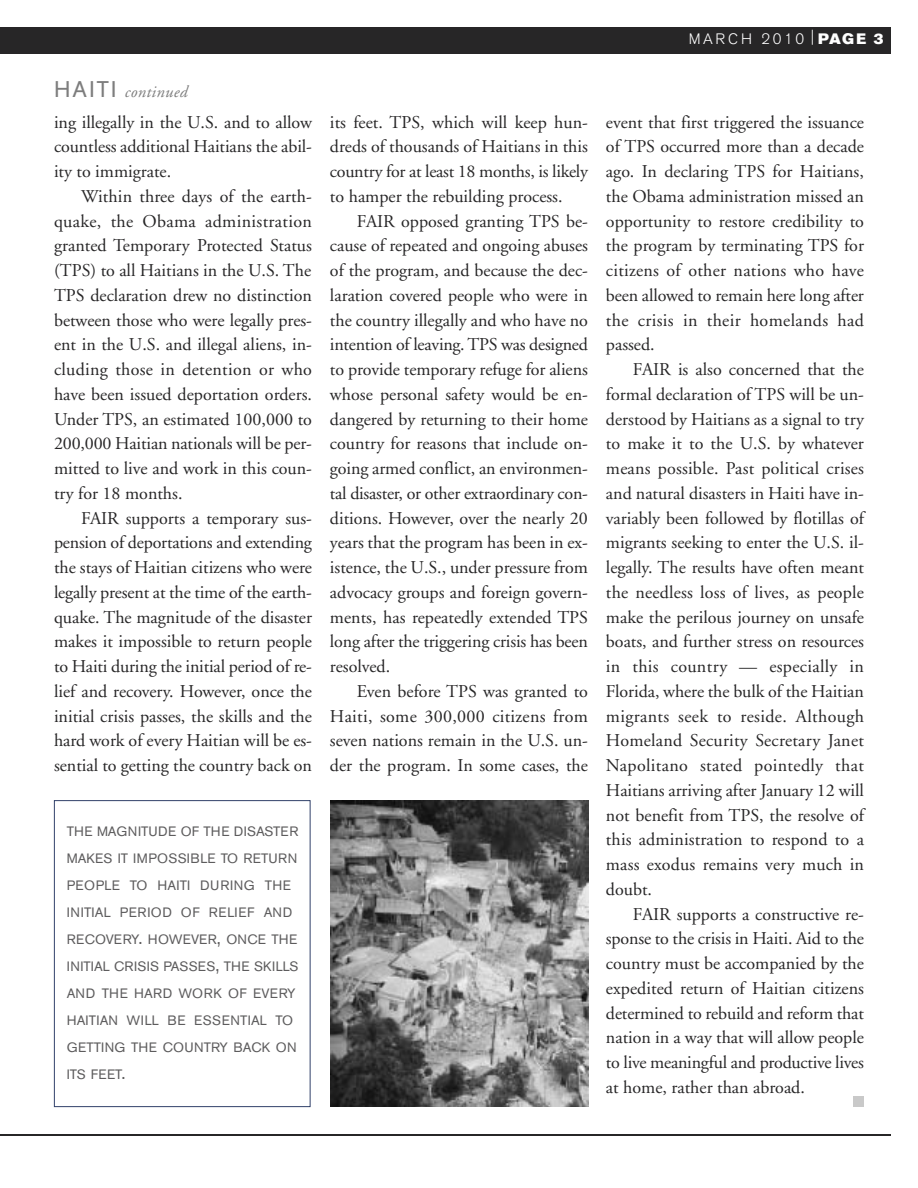
<style>
.page{position:relative;width:918px;height:1188px;background:#fff}
.page>*{position:absolute;margin:0;border:0;box-sizing:border-box;transform-origin:0 0}
.t1{font:18px/24.8px "Adobe Garamond";color:#272627;text-align:justify}
.t2{font:italic 16.5px "Adobe Garamond";letter-spacing:.025em;color:#7d7d7d}
.t3{font:300 15px "Akzidenz Grotesk BE";letter-spacing:.175em;color:#fff}
.t4{font:13.5px/27px "Akzidenz Grotesk BE";letter-spacing:.02em;color:#5d5c5d}
.s1{font-family:"Akzidenz Grotesk BE";font-style:normal;font-size:22.5px}
.s2{font-size:18px}
.s3{font-family:"Akzidenz Grotesk BE Super";font-weight:400}
</style>
<div class="page">
<hr style="left:0;top:1134px;width:891px;height:2px;background:#272627">
<div style="left:0;top:27px;width:891px;height:27px;background:#272627"></div>
<div style="left:853px;top:1096px;width:11px;height:11px;background:#c9c9c9"></div>
<div style="left:54px;top:800px;width:256px;height:307px;border:1px solid #31416a"></div>
<img style="left:331px;top:801px;width:257px;height:306px">
<p class="t2" style="left:54px;top:85px;width:135px"><span class="s1">HAITI</span> continued</p>
<p class="t1" style="left:54px;top:111px;width:260px">ing illegally in the U.S. and to allow countless additional Haitians the abil&shy;ity to immigrate.</p>
<p class="t1" style="left:54px;top:185px;width:260px;text-indent:27px">Within three days of the earth&shy;quake, the Obama administration granted Temporary Protected Status (TPS) to all Haitians in the U.S. The TPS declaration drew no distinction between those who were legally pres&shy;ent in the U.S. and illegal aliens, in&shy;cluding those in detention or who have been issued deportation orders.<br>Under TPS, an estimated 100,000 to 200,000 Haitian nationals will be per&shy;mitted to live and work in this coun&shy;try for 18 months.</p>
<p class="t1" style="left:54px;top:507px;width:260px;text-indent:27px">FAIR supports a temporary sus&shy;pension of deportations and extending the stays of Haitian citizens who were legally present at the time of the earth&shy;quake. The magnitude of the disaster makes it impossible to return people to Haiti during the initial period of re&shy;lief and recovery. However, once the initial crisis passes, the skills and the hard work of every Haitian will be es&shy;sential to getting the country back on</p>
<p class="t1" style="left:330px;top:111px;width:260px">its feet. TPS, which will keep hun&shy;dreds of thousands of Haitians in this country for at least 18 months, is likely to hamper the rebuilding process.</p>
<p class="t1" style="left:330px;top:210px;width:260px;text-indent:27px">FAIR opposed granting TPS be&shy;cause of repeated and ongoing abuses of the program, and because the dec&shy;laration covered people who were in the country illegally and who have no intention of leaving. TPS was designed to provide temporary refuge for aliens whose personal safety would be en&shy;dangered by returning to their home country for reasons that include on&shy;going armed conflict, an environmen&shy;tal disaster, or other extraordinary con&shy;ditions. However, over the nearly 20 years that the program has been in ex&shy;istence, the U.S., under pressure from advocacy groups and foreign govern&shy;ments, has repeatedly extended TPS long after the triggering crisis has been resolved.</p>
<p class="t1" style="left:330px;top:680px;width:260px;text-indent:27px">Even before TPS was granted to Haiti, some 300,000 citizens from seven nations remain in the U.S. un&shy;der the program. In some cases, the</p>
<p class="t4" style="left:67px;top:820px;width:233px">THE MAGNITUDE OF THE DISASTER<br>MAKES IT IMPOSSIBLE TO RETURN<br>PEOPLE TO HAITI DURING THE<br>INITIAL PERIOD OF RELIEF AND<br>RECOVERY<span class="s2">.</span> HOWEVER<span class="s2">,</span> ONCE THE<br>INITIAL CRISIS PASSES<span class="s2">,</span> THE SKILLS<br>AND THE HARD WORK OF EVERY<br>HAITIAN WILL BE ESSENTIAL TO<br>GETTING THE COUNTRY BACK ON<br>ITS FEET<span class="s2">.</span></p>
<p class="t3" style="left:689px;top:32px;width:196px">MARCH 2010 |<span class="s3">PAGE 3</span></p>
<p class="t1" style="left:606px;top:111px;width:260px">event that first triggered the issuance of TPS occurred more than a decade ago. In declaring TPS for Haitians, the Obama administration missed an opportunity to restore credibility to the program by terminating TPS for citizens of other nations who have been allowed to remain here long after the crisis in their homelands had passed.</p>
<p class="t1" style="left:606px;top:359px;width:260px;text-indent:27px">FAIR is also concerned that the formal declaration of TPS will be un&shy;derstood by Haitians as a signal to try to make it to the U.S. by whatever means possible. Past political crises and natural disasters in Haiti have in&shy;variably been followed by flotillas of migrants seeking to enter the U.S. il&shy;legally. The results have often meant the needless loss of lives, as people make the perilous journey on unsafe boats, and further stress on resources in this country — especially in Florida, where the bulk of the Haitian migrants seek to reside. Although Homeland Security Secretary Janet Napolitano stated pointedly that Haitians arriving after January 12 will not benefit from TPS, the resolve of this administration to respond to a mass exodus remains very much in doubt.</p>
<p class="t1" style="left:606px;top:903px;width:260px;text-indent:27px">FAIR supports a constructive re&shy;sponse to the crisis in Haiti. Aid to the country must be accompanied by the expedited return of Haitian citizens determined to rebuild and reform that nation in a way that will allow people to live meaningful and productive lives at home, rather than abroad.</p>
</div>
